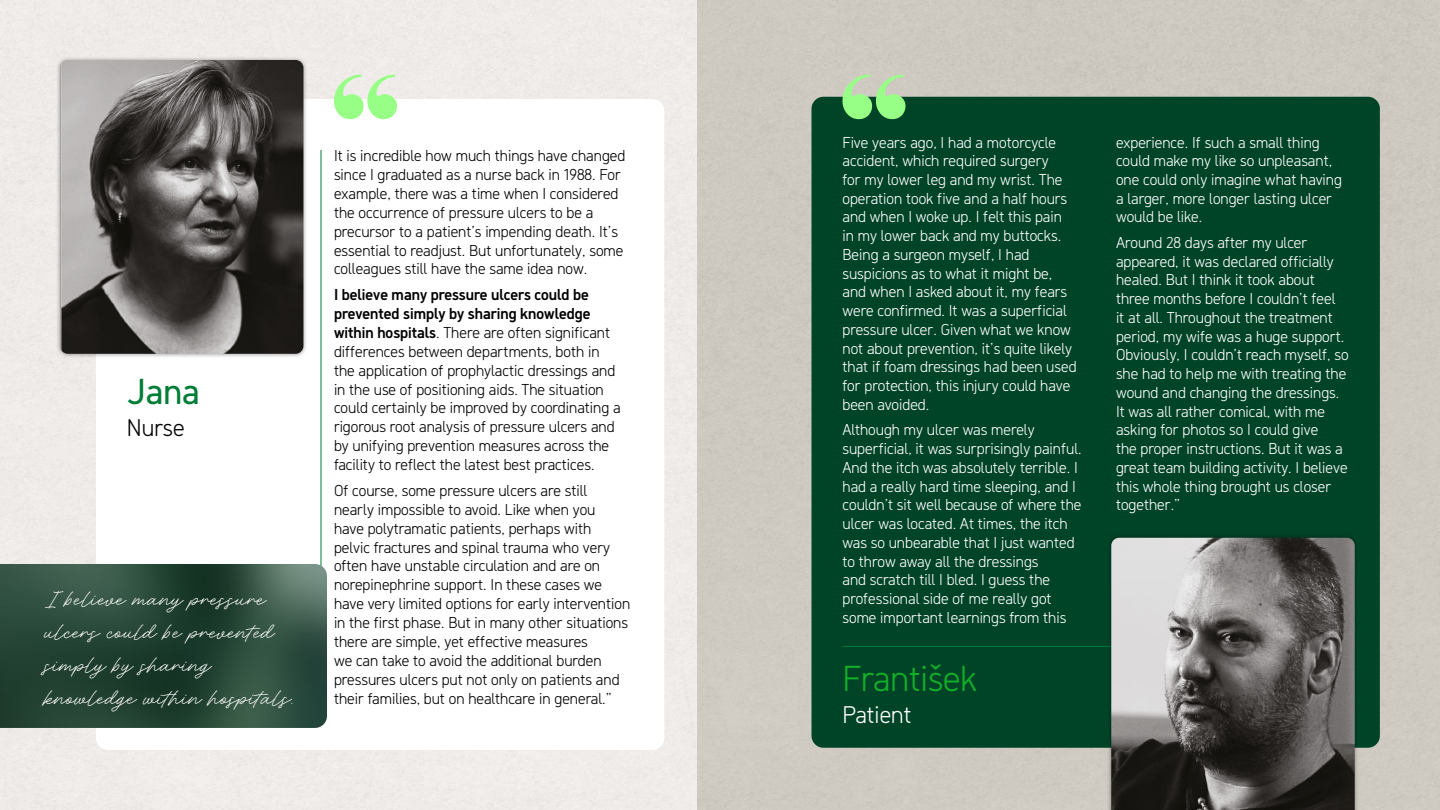
<style>
.page{position:relative;width:1440px;height:810px;background:#fff}
.page>*{position:absolute;margin:0;border:0;box-sizing:border-box;transform-origin:0 0}
.t1{font:300 36px "Molnlycke Sans";color:#14af28}
.t2{font:36px "Molnlycke Sans";color:#007d37}
.t3{font:33px/33px "Adventures Unlimited Script";color:#fff}
.t4{font:300 24px "Molnlycke Sans";color:#fff}
.t5{font:300 24px "Molnlycke Sans";color:#000}
.t6{font:300 15.75px/18.8px "Molnlycke Sans";color:#fff}
.t7{font:300 15.75px/18.9px "Molnlycke Sans";color:#000}
.s1{font-weight:500}
</style>
<div class="page">
<div style="left:0;top:0;width:698px;height:810px;background:#eeebe8"></div>
<div style="left:698px;top:0;width:742px;height:810px;background:#cfcac1"></div>
<img style="left:96px;top:99px;width:568px;height:651px">
<div style="left:56px;top:56px;width:252px;height:302px;background:#000;opacity:.35"></div>
<img style="left:60px;top:60px;width:243px;height:294px">
<hr style="left:321px;top:150px;width:1px;height:554px;background:#007d37">
<div style="left:812px;top:97px;width:568px;height:651px;background:#004428;border-radius:12px"></div>
<hr style="left:842px;top:646px;width:393px;height:1px;background:#007d37">
<svg style="left:334px;top:74px;width:63px;height:45px;background:#c2f7b7"></svg>
<svg style="left:842px;top:74px;width:64px;height:45px;background:#9bd691"></svg>
<img style="left:0;top:564px;width:327px;height:164px">
<div style="left:1107px;top:533px;width:252px;height:277px;background:#000;opacity:.35"></div>
<img style="left:1111px;top:538px;width:244px;height:272px">
<h1 class="t2" style="left:127px;top:370px;width:74px">Jana</h1>
<h3 class="t5" style="left:127px;top:414px;width:59px">Nurse</h3>
<h2 class="t3" style="left:45px;top:585px;width:256px">I believe many pressure ulcers could be prevented simply by sharing knowledge within hospitals.</h2>
<p class="t7" style="left:334px;top:146px;width:293px">It is incredible how much things have changed since I graduated as a nurse back in 1988. For example, there was a time when I considered the occurrence of pressure ulcers to be a precursor to a patient’s impending death. It’s essential to readjust. But unfortunately, some colleagues still have the same idea now.</p>
<p class="t7" style="left:334px;top:285px;width:288px"><span class="s1">I believe many pressure ulcers could be prevented simply by sharing knowledge within hospitals</span>. There are often significant differences between departments, both in the application of prophylactic dressings and in the use of positioning aids. The situation could certainly be improved by coordinating a rigorous root analysis of pressure ulcers and by unifying prevention measures across the facility to reflect the latest best practices.</p>
<p class="t7" style="left:334px;top:481px;width:298px">Of course, some pressure ulcers are still nearly impossible to avoid. Like when you<br>have polytramatic patients, perhaps with pelvic fractures and spinal trauma who very often have unstable circulation and are on norepinephrine support. In these cases we have very limited options for early intervention in the first phase. But in many other situations there are simple, yet effective measures<br>we can take to avoid the additional burden pressures ulcers put not only on patients and their families, but on healthcare in general.”</p>
<p class="t6" style="left:843px;top:133px;width:236px">Five years ago, I had a motorcycle accident, which required surgery<br>for my lower leg and my wrist. The operation took five and a half hours and when I woke up. I felt this pain in my lower back and my buttocks.<br>Being a surgeon myself, I had suspicions as to what it might be, and when I asked about it, my fears were confirmed. It was a superficial pressure ulcer. Given what we know not about prevention, it’s quite likely that if foam dressings had been used for protection, this injury could have been avoided.</p>
<p class="t6" style="left:843px;top:420px;width:241px">Although my ulcer was merely superficial, it was surprisingly painful.<br>And the itch was absolutely terrible. I had a really hard time sleeping, and I couldn’t sit well because of where the ulcer was located. At times, the itch was so unbearable that I just wanted to throw away all the dressings<br>and scratch till I bled. I guess the professional side of me really got some important learnings from this</p>
<h1 class="t1" style="left:843px;top:658px;width:136px">František</h1>
<h3 class="t4" style="left:843px;top:701px;width:70px">Patient</h3>
<p class="t6" style="left:1116px;top:133px;width:228px">experience. If such a small thing could make my like so unpleasant, one could only imagine what having a larger, more longer lasting ulcer would be like.</p>
<p class="t6" style="left:1116px;top:233px;width:234px">Around 28 days after my ulcer appeared, it was declared officially healed. But I think it took about three months before I couldn’t feel<br>it at all. Throughout the treatment period, my wife was a huge support.<br>Obviously, I couldn’t reach myself, so she had to help me with treating the wound and changing the dressings.<br>It was all rather comical, with me asking for photos so I could give<br>the proper instructions. But it was a great team building activity. I believe this whole thing brought us closer together.”</p>
</div>
